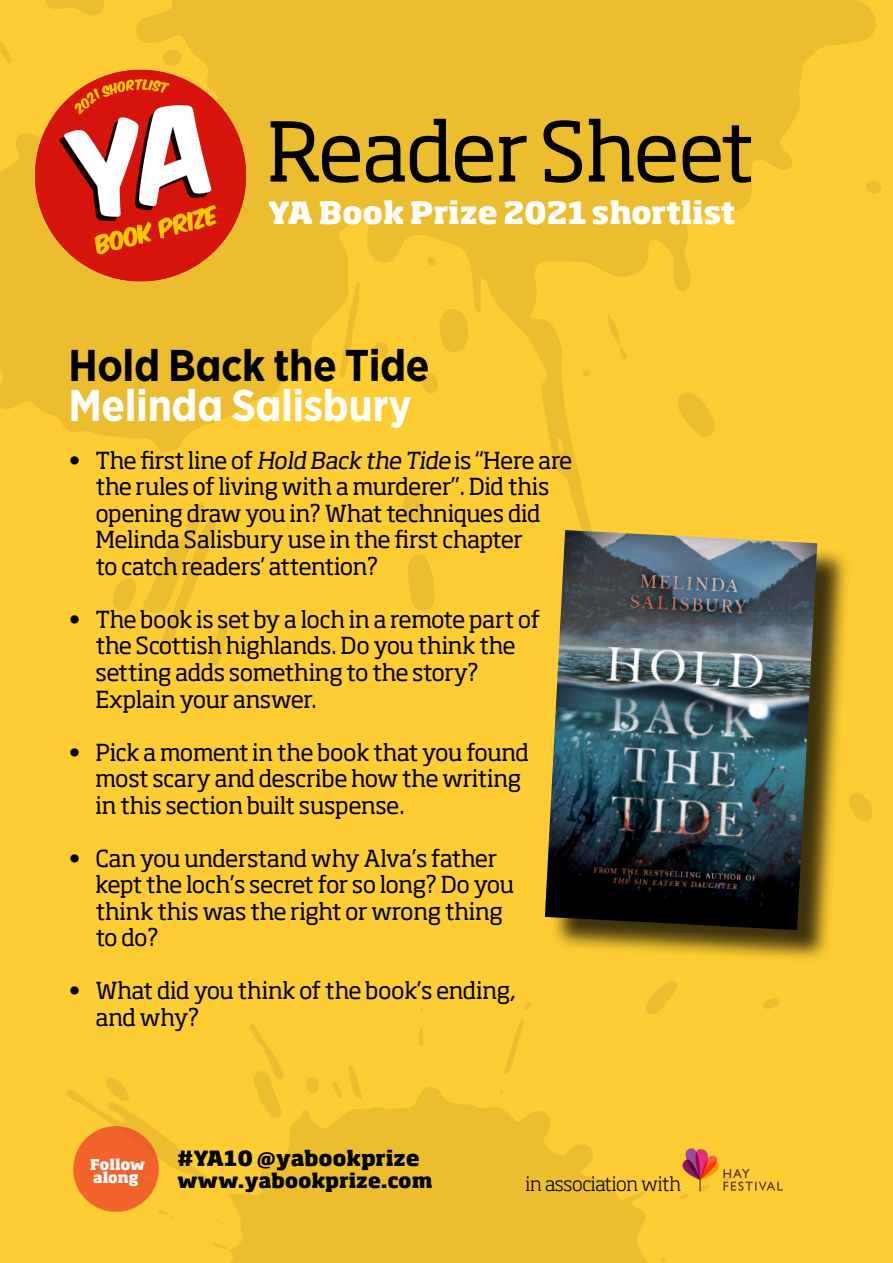
<style>
.page{position:relative;width:893px;height:1263px;background:#fff}
.page>*{position:absolute;margin:0;border:0;box-sizing:border-box;transform-origin:0 0}
.Head__20{font:81.15px "Soho Std";letter-spacing:-.04em;color:#000}
.OTW_Author{font:700 44.55px "Gotham Narrow";letter-spacing:-.01em;color:#fff}
.OTW_Author-2{font:700 44.55px "Gotham Narrow";letter-spacing:-.01em;color:#000}
.Soho__8_4_11__Headli{font:800 30.3px "Soho Std";letter-spacing:-.005em;color:#fff}
.t1{font:23.25px/26.5px "Soho Std";letter-spacing:-.02em;color:#000}
.Soho__8_4_11__Headli-2{font:800 20.7px "Soho Std";letter-spacing:-.005em;color:#000}
.Soho__8_4_11__Headli-3{font:800 19.65px "Soho Std";letter-spacing:-.005em;color:#000}
.Head__20-2{font:300 19.2px "Soho Std";letter-spacing:-.015em;color:#000}
.Soho__8_4_11__Headli-4{font:800 14.7px "Soho Std";letter-spacing:-.015em;color:#fff}
</style>
<div class="page">
<div style="left:0;top:0;width:893px;height:1263px;background:linear-gradient(to right,#f9c932,#f9c932)"></div>
<div style="left:549px;top:534px;width:302px;height:430px;background:#000;opacity:.75"></div>
<img style="left:545px;top:530px;width:272px;height:400px">
<img style="left:661px;top:1130px;width:133px;height:79px">
<div style="left:73px;top:1126px;width:86px;height:86px;background:#f2642c;border-radius:50%"></div>
<img style="left:35px;top:38px;width:250px;height:246px">
<p class="Head__20" style="left:266px;top:101px;width:490px">Reader Sheet</p>
<p class="Soho__8_4_11__Headli" style="left:268px;top:193px;width:469px">YA Book Prize 2021 shortlist</p>
<p class="OTW_Author-2" style="left:68px;top:336px;width:362px">Hold Back the Tide</p>
<p class="OTW_Author" style="left:68px;top:377px;width:345px">Melinda Salisbury</p>
<p class="t1" style="left:95px;top:447px;width:479px;text-indent:-27px">• The first line of Hold Back the Tide is “Here are the rules of living with a murderer”. Did this opening draw you in? What techniques did Melinda Salisbury use in the first chapter<br>to catch readers’ attention?</p>
<p class="t1" style="left:95px;top:606px;width:446px;text-indent:-27px">• The book is set by a loch in a remote part of the Scottish highlands. Do you think the setting adds something to the story?<br>Explain your answer.</p>
<p class="t1" style="left:95px;top:738px;width:435px;text-indent:-27px">• Pick a moment in the book that you found most scary and describe how the writing in this section built suspense.</p>
<p class="t1" style="left:95px;top:844px;width:420px;text-indent:-27px">• Can you understand why Alva’s father kept the loch’s secret for so long? Do you think this was the right or wrong thing to do?</p>
<p class="t1" style="left:95px;top:977px;width:422px;text-indent:-27px">• What did you think of the book’s ending, and why?</p>
<p class="Soho__8_4_11__Headli-4" style="left:90px;top:1154px;width:56px">Follow</p>
<p class="Soho__8_4_11__Headli-4" style="left:93px;top:1168px;width:47px">along</p>
<p class="Soho__8_4_11__Headli-2" style="left:177px;top:1144px;width:244px">#YA10 @yabookprize</p>
<p class="Soho__8_4_11__Headli-3" style="left:177px;top:1168px;width:257px">www.yabookprize.com</p>
<p class="Head__20-2" style="left:526px;top:1171px;width:157px">in association with</p>
</div>
